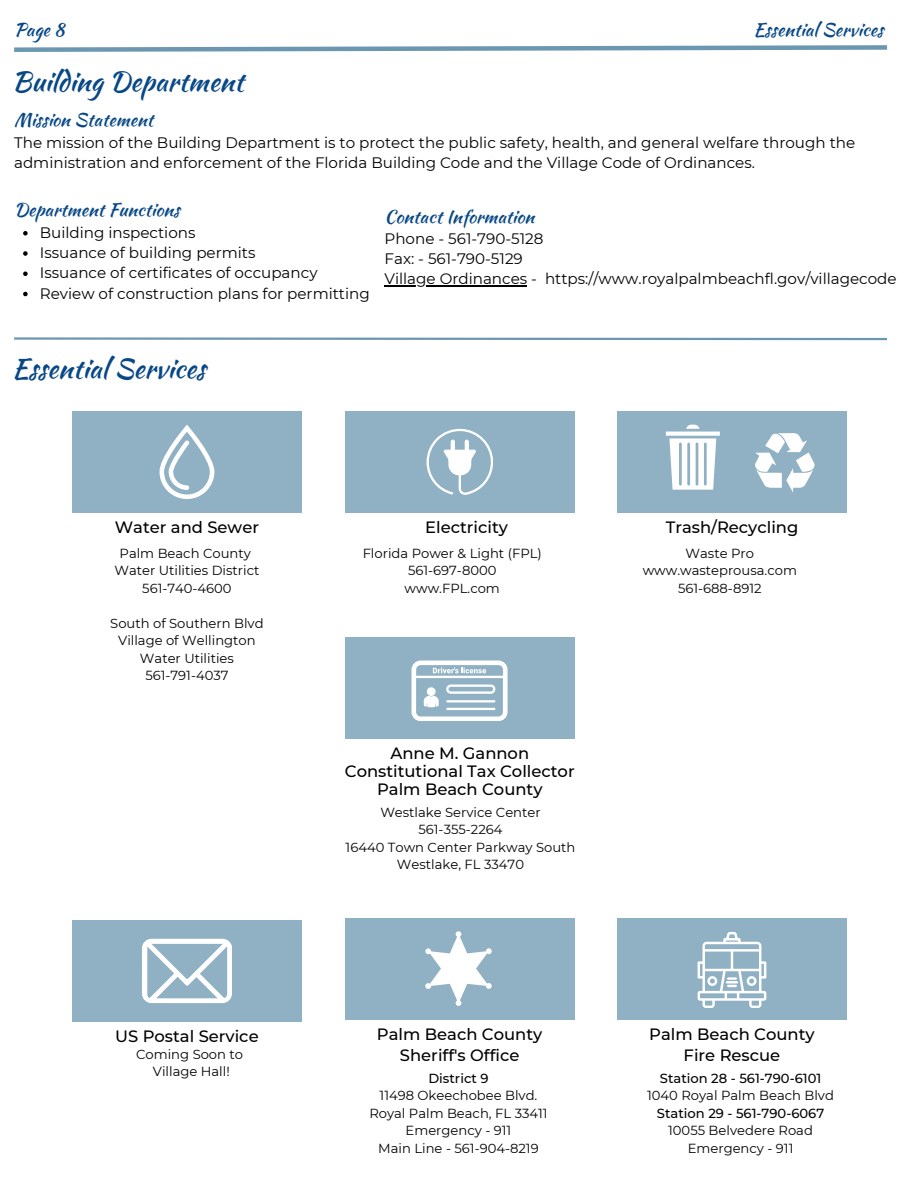
<style>
.page{position:relative;width:918px;height:1188px;background:#fff}
.page>*{position:absolute;margin:0;border:0;box-sizing:border-box;transform-origin:0 0}
.t1{font:27.15px "Kaushan Script";color:#094886}
.t2{font:18.15px "Kaushan Script";color:#094886}
.t3{font:500 16.35px/18.3px "Montserrat";color:#000;text-align:center}
.t4{font:15.15px/20.2px "Montserrat";color:#000}
.t5{font:13.2px "Montserrat";color:#000}
.t6{font:500 13.2px "Montserrat";color:#000}
</style>
<div class="page">
<svg style="left:14px;top:45px;width:873px;height:7px"></svg>
<div style="left:72px;top:411px;width:230px;height:102px;background:#90b1c3"></div>
<svg style="left:160px;top:425px;width:54px;height:74px"></svg>
<div style="left:345px;top:411px;width:230px;height:102px;background:#90b1c3"></div>
<svg style="left:427px;top:429px;width:66px;height:66px"></svg>
<div style="left:617px;top:411px;width:230px;height:102px;background:#90b1c3"></div>
<svg style="left:755px;top:433px;width:60px;height:59px"></svg>
<svg style="left:666px;top:425px;width:54px;height:65px"></svg>
<div style="left:345px;top:918px;width:230px;height:101px;background:#90b1c3"></div>
<div style="left:345px;top:637px;width:230px;height:102px;background:#90b1c3"></div>
<svg style="left:412px;top:661px;width:96px;height:60px"></svg>
<div style="left:617px;top:918px;width:230px;height:101px;background:#90b1c3"></div>
<svg style="left:425px;top:931px;width:67px;height:75px"></svg>
<svg style="left:698px;top:932px;width:68px;height:76px"></svg>
<div style="left:72px;top:920px;width:230px;height:102px;background:#90b1c3"></div>
<svg style="left:142px;top:939px;width:90px;height:64px"></svg>
<svg style="left:23px;top:231px;width:5px;height:5px"></svg>
<svg style="left:23px;top:251px;width:5px;height:5px"></svg>
<svg style="left:23px;top:272px;width:5px;height:4px"></svg>
<svg style="left:23px;top:292px;width:5px;height:4px"></svg>
<svg style="left:14px;top:337px;width:873px;height:4px"></svg>
<hr style="left:385px;top:286px;width:142px;height:1px;background:#000">
<h3 class="t2" style="left:14px;top:16px;width:52px">Page 8</h3>
<h3 class="t2" style="left:753px;top:16px;width:131px">Essential Services</h3>
<p class="t1" style="left:12px;top:61px;width:234px">Building Department</p>
<p class="t2" style="left:14px;top:107px;width:141px">Mission Statement</p>
<p class="t4" style="left:14px;top:132px;width:843px">The mission of the Building Department is to protect the public safety, health, and general welfare through the administration and enforcement of the Florida Building Code and the Village Code of Ordinances.</p>
<h2 class="t2" style="left:14px;top:197px;width:167px">Department Functions</h2>
<p class="t4" style="left:40px;top:222px;width:157px">Building inspections</p>
<p class="t4" style="left:40px;top:242px;width:217px">Issuance of building permits</p>
<p class="t4" style="left:40px;top:263px;width:279px">Issuance of certificates of occupancy</p>
<h2 class="t4" style="left:40px;top:283px;width:331px">Review of construction plans for permitting</h2>
<p class="t2" style="left:385px;top:203px;width:151px">Contact Information</p>
<p class="t4" style="left:385px;top:228px;width:160px">Phone - 561-790-5128<br>Fax: - 561-790-5129</p>
<p class="t4" style="left:385px;top:269px;width:514px">Village Ordinances - https://www.royalpalmbeachfl.gov/villagecode</p>
<p class="t1" style="left:12px;top:348px;width:195px">Essential Services</p>
<p class="t3" style="left:115px;top:518px;width:146px">Water and Sewer</p>
<h4 class="t3" style="left:425px;top:518px;width:84px">Electricity</h4>
<h1 class="t3" style="left:666px;top:518px;width:134px">Trash/Recycling</h1>
<h3 class="t5" style="left:120px;top:545px;width:133px">Palm Beach County</h3>
<p class="t5" style="left:114px;top:563px;width:147px">Water Utilities District</p>
<p class="t5" style="left:142px;top:580px;width:91px">561-740-4600</p>
<p class="t5" style="left:110px;top:615px;width:155px">South of Southern Blvd</p>
<p class="t5" style="left:118px;top:633px;width:139px">Village of Wellington</p>
<h4 class="t5" style="left:140px;top:650px;width:95px">Water Utilities</h4>
<p class="t5" style="left:145px;top:668px;width:85px">561-791-4037</p>
<h1 class="t5" style="left:363px;top:545px;width:181px">Florida Power &amp; Light (FPL)</h1>
<p class="t5" style="left:408px;top:563px;width:90px">561-697-8000</p>
<h2 class="t5" style="left:405px;top:580px;width:97px">www.FPL.com</h2>
<p class="t5" style="left:686px;top:545px;width:70px">Waste Pro</p>
<p class="t5" style="left:643px;top:563px;width:156px">www.wasteprousa.com</p>
<p class="t5" style="left:678px;top:580px;width:85px">561-688-8912</p>
<h2 class="t3" style="left:115px;top:1027px;width:145px">US Postal Service</h2>
<p class="t5" style="left:136px;top:1046px;width:108px">Coming Soon to</p>
<p class="t5" style="left:153px;top:1063px;width:78px">Village Hall!</p>
<p class="t3" style="left:345px;top:744px;width:231px">Anne M. Gannon<br>Constitutional Tax Collector<br>Palm Beach County</p>
<p class="t5" style="left:380px;top:804px;width:162px">Westlake Service Center</p>
<p class="t5" style="left:418px;top:822px;width:86px">561-355-2264</p>
<p class="t5" style="left:346px;top:839px;width:231px">16440 Town Center Parkway South</p>
<p class="t5" style="left:397px;top:857px;width:129px">Westlake, FL 33470</p>
<p class="t3" style="left:377px;top:1023px;width:167px;line-height:21.9px">Palm Beach County<br>Sheriff's Office</p>
<p class="t6" style="left:428px;top:1070px;width:62px">District 9</p>
<p class="t5" style="left:380px;top:1087px;width:159px">11498 Okeechobee Blvd.</p>
<p class="t5" style="left:369px;top:1105px;width:180px">Royal Palm Beach, FL 33411</p>
<p class="t5" style="left:406px;top:1123px;width:107px">Emergency - 911</p>
<p class="t5" style="left:378px;top:1140px;width:162px">Main Line - 561-904-8219</p>
<h2 class="t3" style="left:649px;top:1023px;width:167px;line-height:21.9px">Palm Beach County<br>Fire Rescue</h2>
<p class="t6" style="left:660px;top:1070px;width:163px">Station 28 - 561-790-6101</p>
<p class="t5" style="left:647px;top:1087px;width:188px">1040 Royal Palm Beach Blvd</p>
<p class="t6" style="left:657px;top:1105px;width:169px">Station 29 - 561-790-6067</p>
<h2 class="t5" style="left:668px;top:1123px;width:146px">10055 Belvedere Road</h2>
<p class="t5" style="left:688px;top:1140px;width:107px">Emergency - 911</p>
</div>
